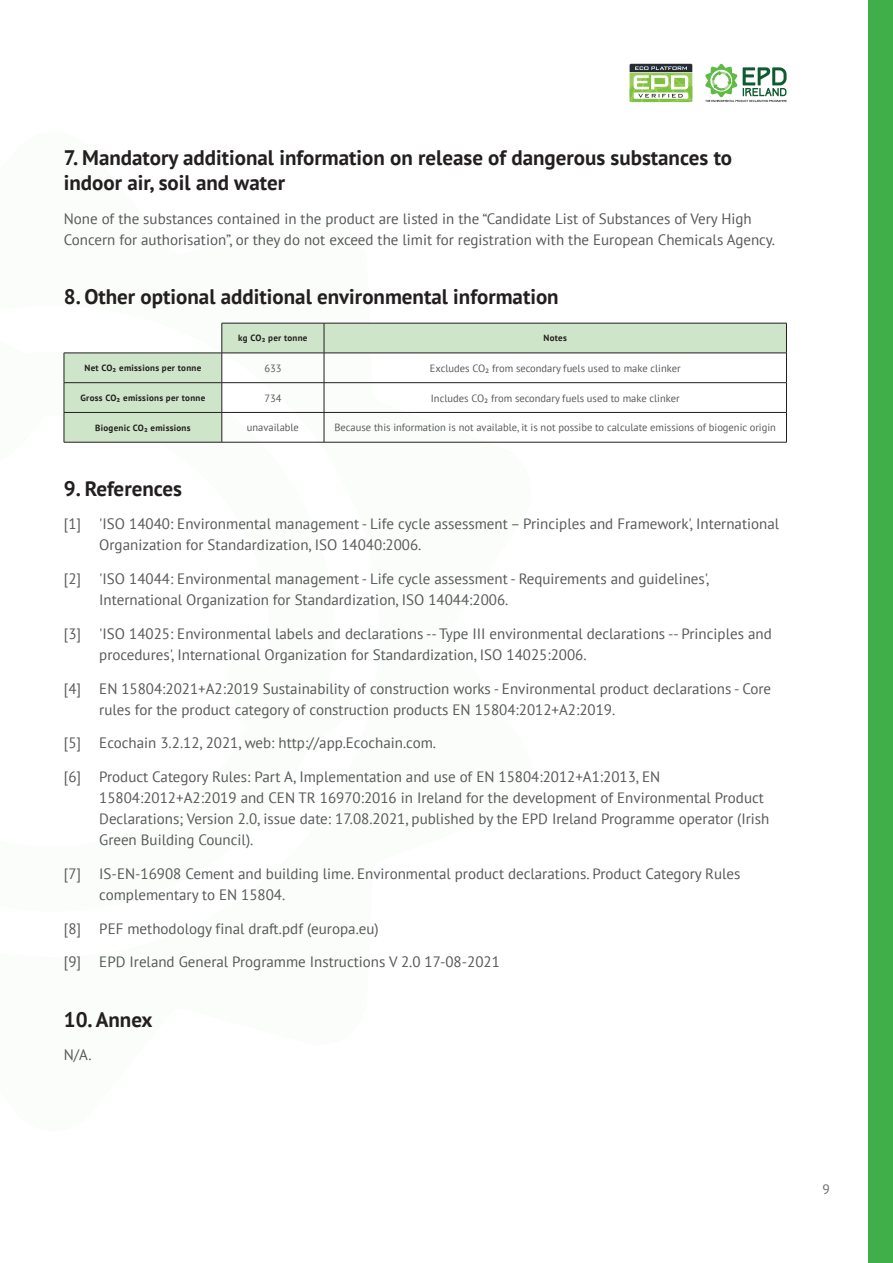
<style>
.page{position:relative;width:893px;height:1263px;background:#fff}
.page>*{position:absolute;margin:0;border:0;box-sizing:border-box;transform-origin:0 0}
.Heading{font:700 21px/25.2px "PT Sans";color:#231f20}
.Paragraph{font:15px/21px "PT Sans";color:#57585a}
.t1{font:13.5px "PT Sans";color:#69696c}
.Table_Contents_-_Cen{font:10.5px "PT Sans";color:#57585a}
.Table_Heading_-_Cent{font:700 9px "PT Sans";letter-spacing:.03em;color:#231f20}
</style>
<div class="page">
<div style="left:868px;top:0;width:25px;height:1263px;background:#40ae49"></div>
<svg style="left:705px;top:64px;width:82px;height:38px"></svg>
<svg style="left:630px;top:64px;width:62px;height:38px"></svg>
<svg style="left:64px;top:323px;width:722px;height:119px"></svg>
<hr style="left:64px;top:442px;width:158px;height:1px;background:#231f20">
<hr style="left:64px;top:353px;width:158px;height:1px;background:#231f20">
<svg style="left:64px;top:353px;width:1px;height:89px"></svg>
<svg style="left:222px;top:354px;width:1px;height:88px"></svg>
<hr style="left:64px;top:382px;width:158px;height:1px;background:#231f20">
<hr style="left:222px;top:382px;width:102px;height:1px;background:#231f20">
<hr style="left:324px;top:382px;width:463px;height:1px;background:#231f20">
<hr style="left:64px;top:412px;width:158px;height:1px;background:#231f20">
<hr style="left:222px;top:412px;width:102px;height:1px;background:#231f20">
<hr style="left:324px;top:412px;width:463px;height:1px;background:#231f20">
<hr style="left:222px;top:442px;width:102px;height:1px;background:#231f20">
<hr style="left:324px;top:442px;width:463px;height:1px;background:#231f20">
<hr style="left:222px;top:323px;width:102px;height:1px;background:#231f20">
<hr style="left:222px;top:323px;width:1px;height:30px;background:#231f20">
<hr style="left:324px;top:323px;width:1px;height:30px;background:#231f20">
<hr style="left:222px;top:353px;width:102px;height:1px;background:#231f20">
<svg style="left:786px;top:354px;width:1px;height:88px"></svg>
<hr style="left:324px;top:323px;width:463px;height:1px;background:#231f20">
<hr style="left:786px;top:323px;width:1px;height:30px;background:#231f20">
<hr style="left:324px;top:353px;width:463px;height:1px;background:#231f20">
<svg style="left:324px;top:353px;width:1px;height:89px"></svg>
<p class="Heading" style="left:64px;top:145px;width:670px">7. Mandatory additional information on release of dangerous substances to indoor air, soil and water</p>
<p class="Paragraph" style="left:64px;top:208px;width:713px">None of the substances contained in the product are listed in the “Candidate List of Substances of Very High<br>Concern for authorisation”, or they do not exceed the limit for registration with the European Chemicals Agency.</p>
<p class="Heading" style="left:64px;top:284px;width:496px">8. Other optional additional environmental information</p>
<p class="Table_Heading_-_Cent" style="left:238px;top:332px;width:71px">kg CO₂ per tonne</p>
<p class="Table_Heading_-_Cent" style="left:544px;top:332px;width:25px">Notes</p>
<p class="Table_Heading_-_Cent" style="left:84px;top:362px;width:118px">Net CO₂ emissions per tonne</p>
<p class="Table_Contents_-_Cen" style="left:264px;top:361px;width:19px">633</p>
<p class="Table_Contents_-_Cen" style="left:430px;top:361px;width:252px">Excludes CO₂ from secondary fuels used to make clinker</p>
<p class="Table_Heading_-_Cent" style="left:80px;top:392px;width:126px">Gross CO₂ emissions per tonne</p>
<p class="Table_Contents_-_Cen" style="left:264px;top:391px;width:19px">734</p>
<p class="Table_Contents_-_Cen" style="left:431px;top:391px;width:250px">Includes CO₂ from secondary fuels used to make clinker</p>
<p class="Table_Heading_-_Cent" style="left:95px;top:422px;width:97px">Biogenic CO₂ emissions</p>
<p class="Table_Contents_-_Cen" style="left:247px;top:421px;width:54px">unavailable</p>
<p class="Table_Contents_-_Cen" style="left:334px;top:421px;width:443px">Because this information is not available, it is not possibe to calculate emissions of biogenic origin</p>
<p class="Heading" style="left:64px;top:475px;width:120px">9. References</p>
<p class="Paragraph" style="left:99px;top:513px;width:681px;text-indent:-36px">[1] 'ISO 14040: Environmental management - Life cycle assessment – Principles and Framework', International<br>Organization for Standardization, ISO 14040:2006.</p>
<p class="Paragraph" style="left:99px;top:568px;width:612px;text-indent:-36px">[2] 'ISO 14044: Environmental management - Life cycle assessment - Requirements and guidelines',<br>International Organization for Standardization, ISO 14044:2006.</p>
<p class="Paragraph" style="left:99px;top:623px;width:674px;text-indent:-36px">[3] 'ISO 14025: Environmental labels and declarations -- Type III environmental declarations -- Principles and procedures', International Organization for Standardization, ISO 14025:2006.</p>
<p class="Paragraph" style="left:99px;top:677px;width:673px;text-indent:-36px">[4] EN 15804:2021+A2:2019 Sustainability of construction works - Environmental product declarations - Core rules for the product category of construction products EN 15804:2012+A2:2019.</p>
<p class="Paragraph" style="left:64px;top:732px;width:374px">[5] Ecochain 3.2.12, 2021, web: http://app.Ecochain.com.</p>
<p class="Paragraph" style="left:99px;top:766px;width:672px;text-indent:-36px">[6] Product Category Rules: Part A, Implementation and use of EN 15804:2012+A1:2013, EN 15804:2012+A2:2019 and CEN TR 16970:2016 in Ireland for the development of Environmental Product Declarations; Version 2.0, issue date: 17.08.2021, published by the EPD Ireland Programme operator (Irish Green Building Council).</p>
<p class="Paragraph" style="left:99px;top:863px;width:643px;text-indent:-36px">[7] IS-EN-16908 Cement and building lime. Environmental product declarations. Product Category Rules complementary to EN 15804.</p>
<p class="Paragraph" style="left:64px;top:917px;width:316px">[8] PEF methodology final draft.pdf (europa.eu)</p>
<p class="Paragraph" style="left:64px;top:951px;width:438px">[9] EPD Ireland General Programme Instructions V 2.0 17-08-2021</p>
<p class="Heading" style="left:64px;top:1006px;width:90px">10. Annex</p>
<p class="Paragraph" style="left:64px;top:1044px;width:29px">N/A.</p>
<p class="t1" style="left:823px;top:1181px;width:9px">9</p>
</div>
